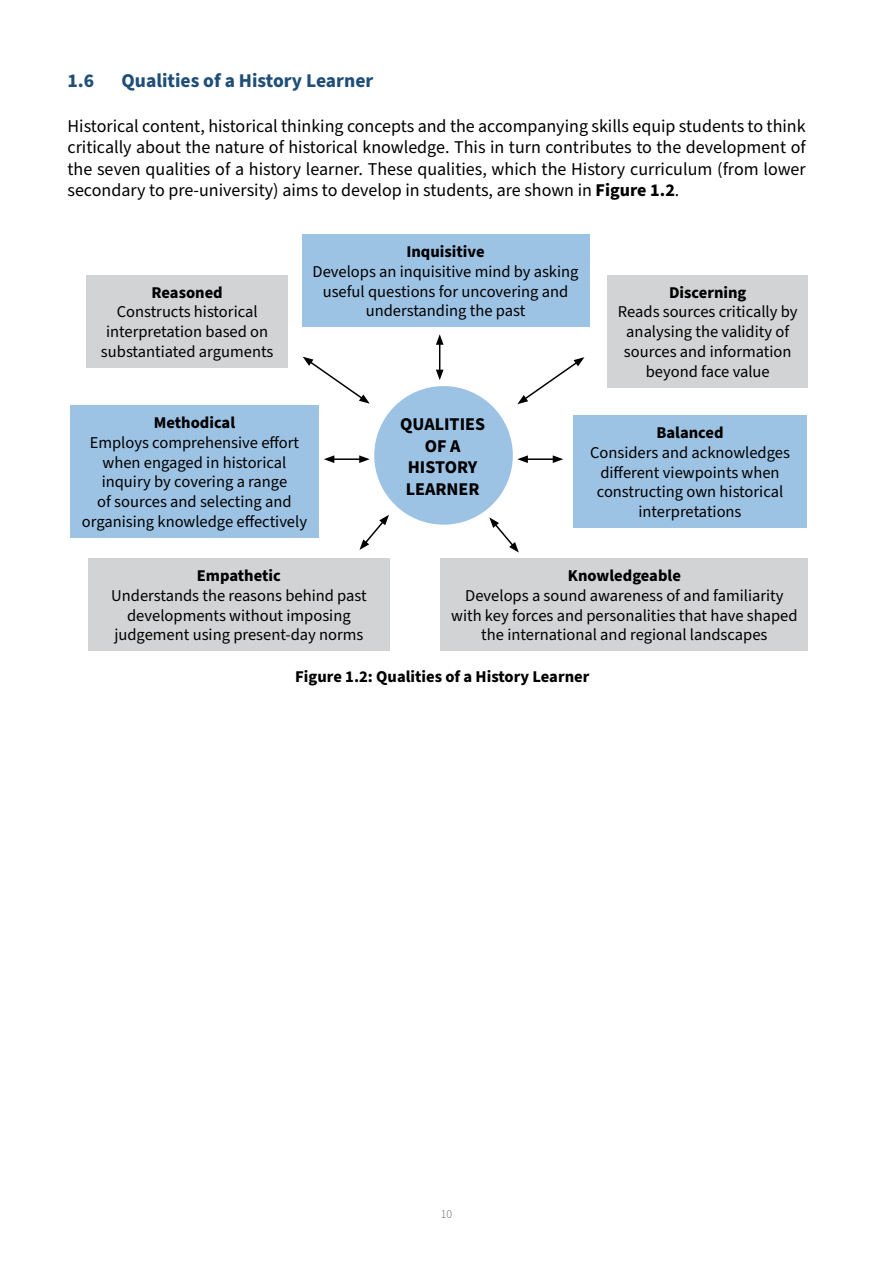
<style>
.page{position:relative;width:893px;height:1263px;background:#fff}
.page>*{position:absolute;margin:0;border:0;box-sizing:border-box;transform-origin:0 0}
.t1{font:700 19.5px "Source Sans Pro";color:#1f4e79}
.t2{font:18px/21.6px "Source Sans Pro";color:#000;text-align:justify}
.t3{font:700 18px/21.6px "Source Sans Pro";color:#000;text-align:center}
.t4{font:16.5px/19.8px "Source Sans Pro";color:#000;text-align:center}
.t5{font:700 16.5px "Source Sans Pro";color:#000}
.t6{font:300 12px "Source Sans Pro";color:#58595b}
.s1{font-weight:700}
</style>
<div class="page">
<hr style="left:332px;top:458px;width:30px;height:2px;background:#000">
<svg style="left:324px;top:455px;width:10px;height:8px"></svg>
<svg style="left:359px;top:455px;width:11px;height:8px"></svg>
<hr style="left:526px;top:458px;width:29px;height:2px;background:#000">
<svg style="left:517px;top:455px;width:11px;height:8px"></svg>
<svg style="left:553px;top:455px;width:10px;height:8px"></svg>
<hr style="left:439px;top:342px;width:1px;height:30px;background:#000">
<svg style="left:436px;top:370px;width:8px;height:10px"></svg>
<svg style="left:436px;top:334px;width:8px;height:11px"></svg>
<svg style="left:303px;top:357px;width:67px;height:47px"></svg>
<svg style="left:517px;top:357px;width:67px;height:47px"></svg>
<svg style="left:489px;top:517px;width:30px;height:36px"></svg>
<svg style="left:359px;top:515px;width:30px;height:35px"></svg>
<div style="left:374px;top:386px;width:139px;height:139px;background:#9dc3e4;border-radius:50%"></div>
<div style="left:302px;top:234px;width:287px;height:93px;background:#9dc3e4"></div>
<div style="left:607px;top:275px;width:201px;height:112px;background:#d2d3d4"></div>
<div style="left:573px;top:415px;width:234px;height:113px;background:#9dc3e4"></div>
<div style="left:441px;top:558px;width:367px;height:93px;background:#d2d3d4"></div>
<div style="left:88px;top:558px;width:302px;height:93px;background:#d2d3d4"></div>
<div style="left:70px;top:405px;width:249px;height:132px;background:#9dc3e4"></div>
<div style="left:86px;top:275px;width:202px;height:92px;background:#d1d3d4"></div>
<p class="t1" style="left:68px;top:67px;width:28px">1.6</p>
<p class="t1" style="left:121px;top:67px;width:253px">Qualities of a History Learner</p>
<p class="t2" style="left:68px;top:115px;width:740px">Historical content, historical thinking concepts and the accompanying skills equip students to think critically about the nature of historical knowledge. This in turn contributes to the development of the seven qualities of a history learner. These qualities, which the History curriculum (from lower secondary to pre-university) aims to develop in students, are shown in <span class="s1">Figure 1.2</span>.</p>
<p class="t5" style="left:152px;top:281px;width:73px">Reasoned</p>
<p class="t4" style="left:101px;top:303px;width:174px">Constructs historical interpretation based on substantiated arguments</p>
<p class="t5" style="left:406px;top:240px;width:80px">Inquisitive</p>
<p class="t4" style="left:312px;top:262px;width:268px">Develops an inquisitive mind by asking useful questions for uncovering and understanding the past</p>
<p class="t5" style="left:669px;top:281px;width:79px">Discerning</p>
<p class="t4" style="left:618px;top:303px;width:181px">Reads sources critically by analysing the validity of sources and information beyond face value</p>
<p class="t5" style="left:154px;top:411px;width:83px">Methodical</p>
<p class="t4" style="left:82px;top:433px;width:227px">Employs comprehensive effort when engaged in historical inquiry by covering a range<br>of sources and selecting and organising knowledge effectively</p>
<p class="t3" style="left:400px;top:414px;width:86px">QUALITIES<br>OF A<br>HISTORY<br>LEARNER</p>
<p class="t5" style="left:656px;top:421px;width:69px">Balanced</p>
<p class="t4" style="left:590px;top:443px;width:201px">Considers and acknowledges different viewpoints when constructing own historical interpretations</p>
<p class="t5" style="left:197px;top:564px;width:86px">Empathetic</p>
<p class="t4" style="left:111px;top:586px;width:257px">Understands the reasons behind past developments without imposing judgement using present-day norms</p>
<p class="t5" style="left:568px;top:564px;width:115px">Knowledgeable</p>
<p class="t4" style="left:451px;top:586px;width:348px">Develops a sound awareness of and familiarity with key forces and personalities that have shaped the international and regional landscapes</p>
<p class="t5" style="left:295px;top:665px;width:296px">Figure 1.2: Qualities of a History Learner</p>
<p class="t6" style="left:441px;top:1206px;width:13px">10</p>
</div>
